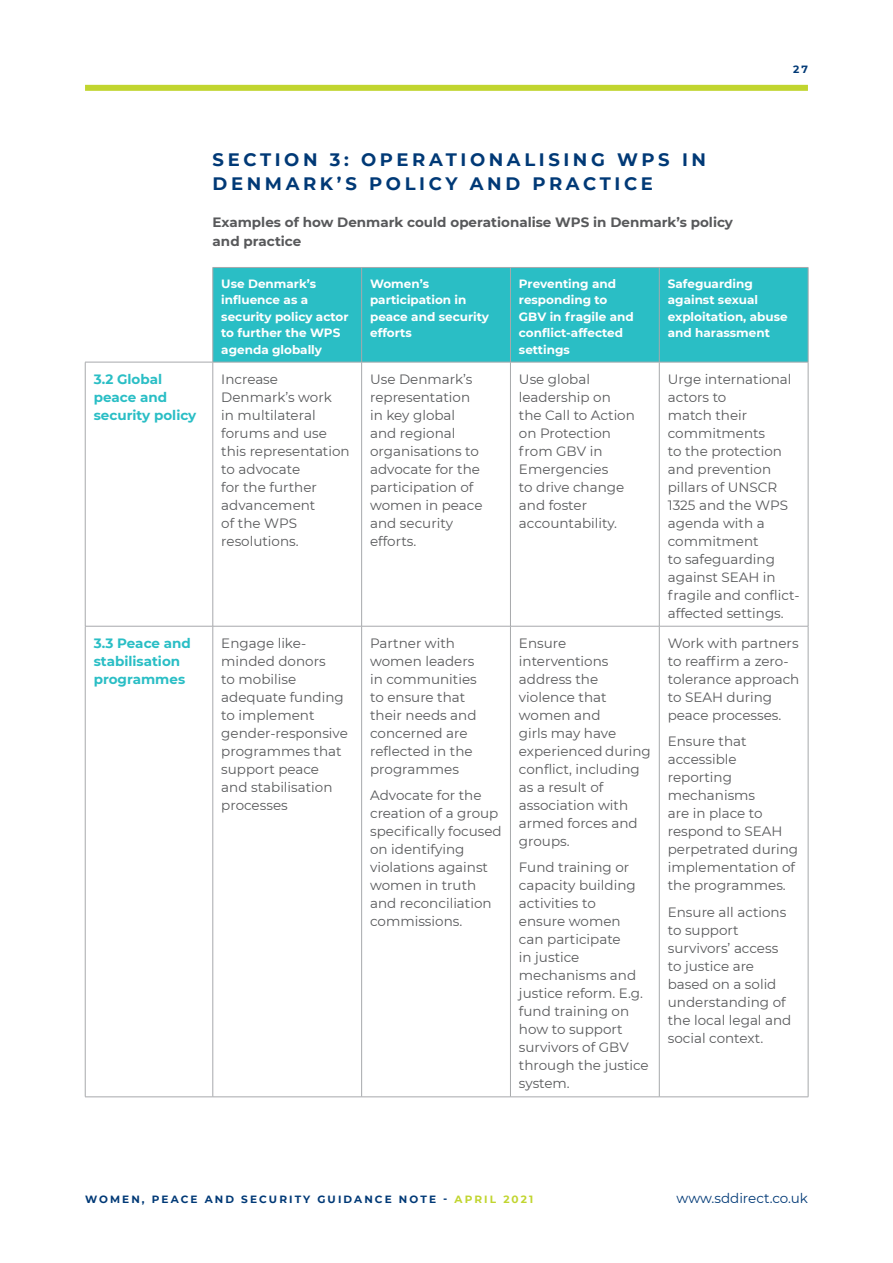
<style>
.page{position:relative;width:893px;height:1263px;background:#fff}
.page>*{position:absolute;margin:0;border:0;box-sizing:border-box;transform-origin:0 0}
.t1{font:700 18px/24px "Montserrat";letter-spacing:.2em;color:#003976}
.t2{font:13.5px/18px "Montserrat";color:#58595b}
.Heading_2{font:700 13.5px/19.5px "Montserrat";color:#58595b}
.t3{font:700 13.5px/18px "Montserrat";color:#2abec5}
.t4{font:13.5px "Montserrat";color:#003976}
.t5{font:700 12px/16.5px "Montserrat";color:#fff}
.t6{font:700 10.5px "Montserrat";letter-spacing:.2em;color:#003976}
.s1{color:#c1d52f}
</style>
<div class="page">
<div style="left:85px;top:85px;width:723px;height:6px;background:#c1d52f"></div>
<div style="left:214px;top:268px;width:594px;height:94px;background:#2abec5"></div>
<hr style="left:213px;top:267px;width:149px;height:1px;background:#a7a9ac">
<hr style="left:213px;top:268px;width:1px;height:94px;background:#a7a9ac">
<hr style="left:362px;top:267px;width:148px;height:1px;background:#a7a9ac">
<hr style="left:361px;top:268px;width:1px;height:94px;background:#a7a9ac">
<hr style="left:510px;top:267px;width:149px;height:1px;background:#a7a9ac">
<hr style="left:510px;top:268px;width:1px;height:94px;background:#a7a9ac">
<hr style="left:659px;top:267px;width:149px;height:1px;background:#a7a9ac">
<hr style="left:659px;top:268px;width:1px;height:94px;background:#a7a9ac">
<hr style="left:808px;top:268px;width:1px;height:94px;background:#a7a9ac">
<hr style="left:213px;top:362px;width:149px;height:1px;background:#a7a9ac">
<hr style="left:362px;top:362px;width:148px;height:1px;background:#a7a9ac">
<hr style="left:361px;top:362px;width:1px;height:264px;background:#a7a9ac">
<hr style="left:510px;top:362px;width:149px;height:1px;background:#a7a9ac">
<hr style="left:510px;top:362px;width:1px;height:264px;background:#a7a9ac">
<hr style="left:659px;top:362px;width:149px;height:1px;background:#a7a9ac">
<hr style="left:659px;top:362px;width:1px;height:264px;background:#a7a9ac">
<hr style="left:808px;top:362px;width:1px;height:264px;background:#a7a9ac">
<hr style="left:213px;top:626px;width:149px;height:1px;background:#a7a9ac">
<hr style="left:362px;top:626px;width:148px;height:1px;background:#a7a9ac">
<hr style="left:361px;top:626px;width:1px;height:471px;background:#a7a9ac">
<hr style="left:510px;top:626px;width:149px;height:1px;background:#a7a9ac">
<hr style="left:510px;top:626px;width:1px;height:471px;background:#a7a9ac">
<hr style="left:659px;top:626px;width:149px;height:1px;background:#a7a9ac">
<hr style="left:659px;top:626px;width:1px;height:471px;background:#a7a9ac">
<hr style="left:808px;top:626px;width:1px;height:471px;background:#a7a9ac">
<hr style="left:213px;top:1096px;width:149px;height:1px;background:#a7a9ac">
<hr style="left:362px;top:1096px;width:148px;height:1px;background:#a7a9ac">
<hr style="left:510px;top:1096px;width:149px;height:1px;background:#a7a9ac">
<hr style="left:659px;top:1096px;width:149px;height:1px;background:#a7a9ac">
<hr style="left:85px;top:362px;width:128px;height:1px;background:#a7a9ac">
<hr style="left:85px;top:362px;width:1px;height:264px;background:#a7a9ac">
<hr style="left:213px;top:362px;width:1px;height:264px;background:#a7a9ac">
<hr style="left:85px;top:626px;width:128px;height:1px;background:#a7a9ac">
<hr style="left:85px;top:626px;width:1px;height:471px;background:#a7a9ac">
<hr style="left:213px;top:626px;width:1px;height:471px;background:#a7a9ac">
<hr style="left:85px;top:1096px;width:128px;height:1px;background:#a7a9ac">
<p class="t6" style="left:793px;top:61px;width:16px">27</p>
<p class="t1" style="left:213px;top:147px;width:495px">SECTION 3: OPERATIONALISING WPS IN<br>DENMARK’S POLICY AND PRACTICE</p>
<p class="Heading_2" style="left:213px;top:212px;width:522px">Examples of how Denmark could operationalise WPS in Denmark’s policy and practice</p>
<p class="t5" style="left:221px;top:274px;width:129px">Use Denmark’s influence as a security policy actor to further the WPS agenda globally</p>
<p class="t5" style="left:370px;top:274px;width:120px">Women’s participation in peace and security efforts</p>
<p class="t5" style="left:519px;top:274px;width:116px">Preventing and responding to<br>GBV in fragile and conflict-affected settings</p>
<p class="t5" style="left:668px;top:274px;width:121px">Safeguarding against sexual exploitation, abuse and harassment</p>
<p class="t3" style="left:94px;top:369px;width:104px">3.2 Global peace and security policy</p>
<p class="t2" style="left:221px;top:369px;width:130px">Increase<br>Denmark’s work<br>in multilateral forums and use this representation to advocate<br>for the further advancement<br>of the WPS resolutions.</p>
<p class="t2" style="left:370px;top:369px;width:114px">Use Denmark’s representation in key global and regional organisations to advocate for the participation of women in peace and security efforts.</p>
<p class="t2" style="left:519px;top:369px;width:117px">Use global leadership on the Call to Action on Protection from GBV in<br>Emergencies<br>to drive change and foster accountability.</p>
<p class="t2" style="left:668px;top:369px;width:133px">Urge international actors to<br>match their commitments<br>to the protection and prevention pillars of UNSCR<br>1325 and the WPS agenda with a commitment<br>to safeguarding against SEAH in fragile and conflict&shy;affected settings.</p>
<p class="t3" style="left:94px;top:633px;width:99px">3.3 Peace and stabilisation programmes</p>
<p class="t2" style="left:221px;top:633px;width:128px">Engage like&shy;minded donors<br>to mobilise adequate funding to implement gender-responsive programmes that support peace and stabilisation processes</p>
<p class="t2" style="left:370px;top:633px;width:108px">Partner with women leaders in communities to ensure that their needs and concerned are reflected in the programmes</p>
<p class="t2" style="left:668px;top:633px;width:133px">Work with partners to reaffirm a zero&shy;tolerance approach to SEAH during peace processes.</p>
<p class="t2" style="left:668px;top:732px;width:132px">Ensure that accessible reporting mechanisms<br>are in place to respond to SEAH perpetrated during implementation of the programmes.</p>
<p class="t2" style="left:668px;top:902px;width:125px">Ensure all actions to support survivors’ access to justice are based on a solid understanding of the local legal and social context.</p>
<p class="t2" style="left:519px;top:633px;width:133px">Ensure interventions address the violence that women and<br>girls may have experienced during conflict, including as a result of association with armed forces and groups.</p>
<p class="t2" style="left:519px;top:858px;width:131px">Fund training or capacity building activities to<br>ensure women<br>can participate<br>in justice mechanisms and justice reform. E.g. fund training on how to support survivors of GBV through the justice system.</p>
<p class="t2" style="left:370px;top:786px;width:133px">Advocate for the creation of a group specifically focused on identifying violations against women in truth and reconciliation commissions.</p>
<p class="t6" style="left:85px;top:1192px;width:450px">WOMEN, PEACE AND SECURITY GUIDANCE NOTE - <span class="s1">APRIL 2021</span></p>
<p class="t4" style="left:677px;top:1189px;width:133px">www.sddirect.co.uk</p>
</div>
